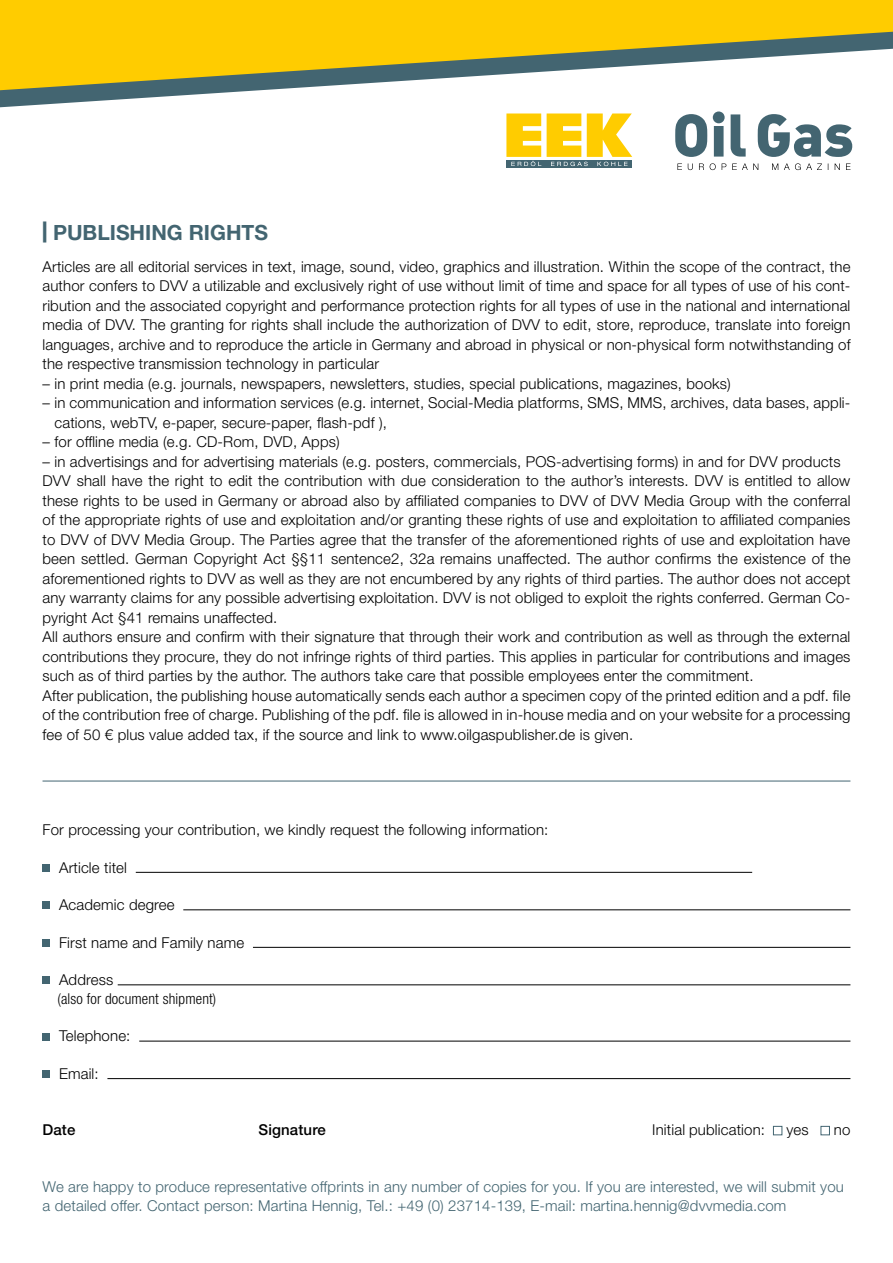
<style>
.page{position:relative;width:893px;height:1263px;background:#fff}
.page>*{position:absolute;margin:0;border:0;box-sizing:border-box;transform-origin:0 0}
.t1{font:700 21px "Helvetica Neue LT Std";color:#436571}
.t2{font:300 15px/19.5px "Helvetica Neue LT Std";letter-spacing:.01em;color:#000}
.t3{font:300 15px/19.5px "Helvetica Neue LT Std";letter-spacing:.01em;color:#436571}
.t4{font:300 condensed 15px "Helvetica Neue LT Std";letter-spacing:.01em;color:#000}
.t5{font:500 15px "Helvetica Neue LT Std";letter-spacing:.01em;color:#000}
.s1{font-weight:900}
</style>
<div class="page">
<div style="left:506px;top:160px;width:126px;height:7px;background:#436571"></div>
<svg style="left:506px;top:113px;width:126px;height:53px"></svg>
<svg style="left:675px;top:111px;width:177px;height:46px"></svg>
<svg style="left:677px;top:163px;width:173px;height:7px"></svg>
<div style="left:0;top:0;width:893px;height:32px;background:#fc0"></div>
<svg style="left:0;top:32px;width:893px;height:75px"></svg>
<div style="left:43px;top:864px;width:7px;height:8px;background:#436571"></div>
<hr style="left:136px;top:872px;width:616px;height:1px;background:#000">
<div style="left:43px;top:901px;width:7px;height:8px;background:#436571"></div>
<hr style="left:183px;top:909px;width:667px;height:1px;background:#000">
<div style="left:43px;top:939px;width:7px;height:8px;background:#436571"></div>
<hr style="left:253px;top:947px;width:597px;height:1px;background:#000">
<div style="left:43px;top:976px;width:7px;height:8px;background:#436571"></div>
<hr style="left:118px;top:984px;width:732px;height:1px;background:#000">
<div style="left:43px;top:1033px;width:7px;height:7px;background:#436571"></div>
<hr style="left:139px;top:1041px;width:711px;height:1px;background:#000">
<div style="left:43px;top:1070px;width:7px;height:8px;background:#436571"></div>
<hr style="left:107px;top:1078px;width:743px;height:1px;background:#000">
<div style="left:773px;top:1126px;width:9px;height:9px;border:1px solid #436571"></div>
<div style="left:821px;top:1126px;width:9px;height:9px;border:1px solid #436571"></div>
<hr style="left:43px;top:781px;width:807px;height:1px;background:#436571">
<h1 class="t1" style="left:43px;top:219px;width:78px"><span class="s1">|</span> PUBLISHI</h1>
<h1 class="t1" style="left:151px;top:219px;width:116px">NG RIGHTS</h1>
<p class="t2" style="left:43px;top:256px;width:809px;text-align:justify">Articles are all editorial services in text, image, sound, video, graphics and illustration. Within the scope of the contract, the author confers to DVV a utilizable and exclusively right of use without limit of time and space for all types of use of his cont&shy;ribution and the associated copyright and performance protection rights for all types of use in the national and international media of DVV. The granting for rights shall include the authorization of DVV to edit, store, reproduce, translate into foreign languages, archive and to reproduce the article in Germany and abroad in physical or non-physical form notwithstanding of the respective transmission technology in particular</p>
<p class="t2" style="left:43px;top:373px;width:690px">– in print media (e.g. journals, newspapers, newsletters, studies, special publications, magazines, books)</p>
<p class="t2" style="left:54px;top:393px;width:797px;text-indent:-12px">– in communication and information services (e.g. internet, Social-Media platforms, SMS, MMS, archives, data bases, appli&shy;cations, webTV, e-paper, secure-paper, flash-pdf ),</p>
<p class="t2" style="left:43px;top:432px;width:299px">– for offline media (e.g. CD-Rom, DVD, Apps)</p>
<p class="t2" style="left:43px;top:451px;width:809px">– in advertisings and for advertising materials (e.g. posters, commercials, POS-advertising forms) in and for DVV products DVV shall have the right to edit the contribution with due consideration to the author’s interests. DVV is entitled to allow these rights to be used in Germany or abroad also by affiliated companies to DVV of DVV Media Group with the conferral of the appropriate rights of use and exploitation and/or granting these rights of use and exploitation to affiliated companies to DVV of DVV Media Group. The Parties agree that the transfer of the aforementioned rights of use and exploitation have been settled. German Copyright Act §§11 sentence2, 32a remains unaffected. The author confirms the existence of the aforementioned rights to DVV as well as they are not encumbered by any rights of third parties. The author does not accept any warranty claims for any possible advertising exploitation. DVV is not obliged to exploit the rights conferred. German Co&shy;pyright Act §41 remains unaffected.<br>All authors ensure and confirm with their signature that through their work and contribution as well as through the external contributions they procure, they do not infringe rights of third parties. This applies in particular for contributions and images such as of third parties by the author. The authors take care that possible employees enter the commitment.<br>After publication, the publishing house automatically sends each author a specimen copy of the printed edition and a pdf. file of the contribution free of charge. Publishing of the pdf. file is allowed in in-house media and on your website for a processing fee of 50 € plus value added tax, if the source and link to www.oilgaspublisher.de is given.</p>
<p class="t2" style="left:43px;top:820px;width:507px">For processing your contribution, we kindly request the following information:</p>
<p class="t2" style="left:59px;top:857px;width:69px">Article titel</p>
<p class="t2" style="left:59px;top:895px;width:117px">Academic degree</p>
<p class="t2" style="left:59px;top:932px;width:187px">First name and Family name</p>
<p class="t2" style="left:59px;top:970px;width:56px">Address</p>
<p class="t4" style="left:58px;top:990px;width:160px">(also for document shipment)</p>
<p class="t2" style="left:59px;top:1026px;width:73px">Telephone:</p>
<p class="t2" style="left:59px;top:1063px;width:41px">Email:</p>
<p class="t5" style="left:43px;top:1121px;width:34px">Date</p>
<p class="t5" style="left:259px;top:1121px;width:69px">Signature</p>
<p class="t2" style="left:652px;top:1120px;width:114px">Initial publication:</p>
<p class="t2" style="left:786px;top:1120px;width:24px">yes</p>
<p class="t2" style="left:834px;top:1120px;width:18px">no</p>
<p class="t3" style="left:43px;top:1176px;width:803px">We are happy to produce representative offprints in any number of copies for you. If you are interested, we will submit you a detailed offer. Contact person: Martina Hennig, Tel.: +49 (0) 23714-139, E-mail: martina.hennig@dvvmedia.com</p>
</div>
